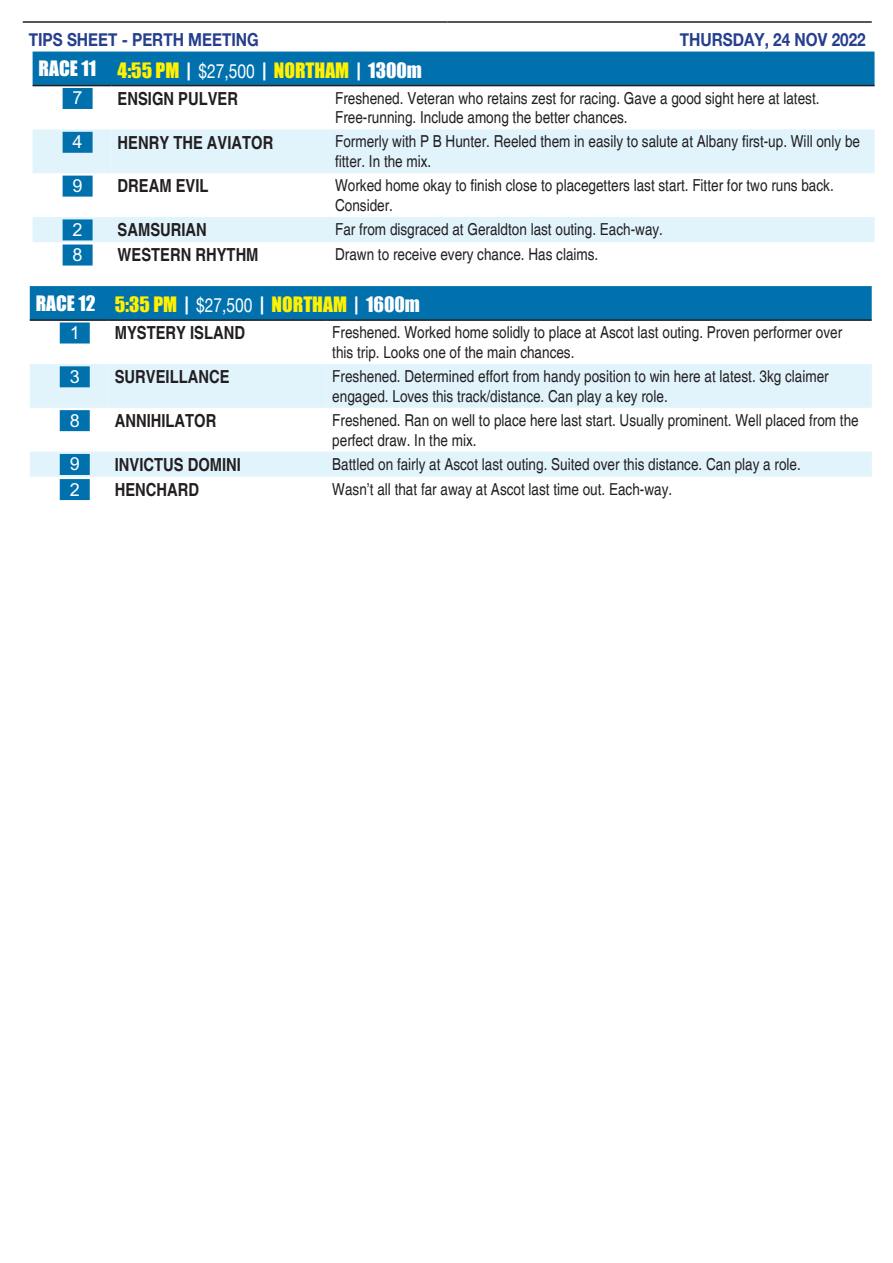
<style>
.page{position:relative;width:893px;height:1263px;background:#fff}
.page>*{position:absolute;margin:0;border:0;box-sizing:border-box;transform-origin:0 0}
.Tips-Analysis-Header{font:19.5px "Impact";color:#fff101}
.Tips-Analysis-Header-2{font:19.5px "Impact";color:#fff}
.t1{font:700 condensed 18px "Helvetica";color:#231f20}
.t2{font:700 18px "Helvetica Neue";color:#253f8e;scale:.85 1}
.Tips-Num{font:700 18px "M Hei HK";color:#fff}
.Tips-Analysis-Body{font:condensed 16.5px/19.8px "Helvetica";color:#231f20}
.s1{color:#fff}
.s2{font-family:"Helvetica Neue";color:#fff}
</style>
<div class="page">
<hr style="left:23px;top:21px;width:424px;height:2px;background:#231f20">
<hr style="left:447px;top:21px;width:425px;height:2px;background:#231f20">
<div style="left:30px;top:286px;width:842px;height:33px;background:#0071ad"></div>
<svg style="left:30px;top:364px;width:842px;height:113px;fill:#e1f4fc"></svg>
<hr style="left:30px;top:319px;width:79px;height:2px;background:#231f20">
<hr style="left:109px;top:319px;width:217px;height:2px;background:#231f20">
<hr style="left:326px;top:319px;width:546px;height:2px;background:#231f20">
<div style="left:60px;top:322px;width:30px;height:21px;background:#0071ad"></div>
<div style="left:60px;top:366px;width:30px;height:21px;background:#0071ad"></div>
<div style="left:60px;top:410px;width:30px;height:21px;background:#0071ad"></div>
<div style="left:60px;top:454px;width:30px;height:21px;background:#0071ad"></div>
<div style="left:60px;top:479px;width:30px;height:21px;background:#0071ad"></div>
<div style="left:33px;top:52px;width:841px;height:33px;background:#0071ad"></div>
<svg style="left:33px;top:129px;width:841px;height:113px;fill:#e1f4fc"></svg>
<hr style="left:33px;top:85px;width:79px;height:1px;background:#231f20">
<hr style="left:112px;top:85px;width:217px;height:1px;background:#231f20">
<hr style="left:329px;top:85px;width:545px;height:1px;background:#231f20">
<div style="left:63px;top:88px;width:30px;height:21px;background:#0071ad"></div>
<div style="left:63px;top:132px;width:30px;height:21px;background:#0071ad"></div>
<div style="left:63px;top:176px;width:30px;height:21px;background:#0071ad"></div>
<div style="left:63px;top:219px;width:30px;height:21px;background:#0071ad"></div>
<div style="left:63px;top:245px;width:30px;height:21px;background:#0071ad"></div>
<p class="t2" style="left:29px;top:28px;width:272px">TIPS SHEET - PERTH MEETING</p>
<p class="t2" style="left:680px;top:28px;width:220px">THURSDAY, 24 NOV 2022</p>
<p class="Tips-Analysis-Header-2" style="left:39px;top:53px;width:59px">RACE 11</p>
<p class="Tips-Analysis-Header" style="left:118px;top:55px;width:306px">4:55 PM <span class="s1">|</span> <span class="s2">$27,500</span> <span class="s1">|</span> NORTHAM <span class="s1">| 1300m</span></p>
<p class="Tips-Num" style="left:73px;top:85px;width:12px">7</p>
<p class="t1" style="left:118px;top:87px;width:122px">ENSIGN PULVER</p>
<p class="Tips-Analysis-Body" style="left:335px;top:88px;width:486px">Freshened. Veteran who retains zest for racing. Gave a good sight here at latest.</p>
<p class="Tips-Analysis-Body" style="left:335px;top:108px;width:294px">Free-running. Include among the better chances.</p>
<p class="Tips-Num" style="left:73px;top:129px;width:12px">4</p>
<p class="t1" style="left:118px;top:131px;width:157px">HENRY THE AVIATOR</p>
<p class="Tips-Analysis-Body" style="left:335px;top:132px;width:526px">Formerly with P B Hunter. Reeled them in easily to salute at Albany first-up. Will only be fitter. In the mix.</p>
<p class="Tips-Num" style="left:73px;top:172px;width:12px">9</p>
<p class="t1" style="left:118px;top:175px;width:93px">DREAM EVIL</p>
<p class="Tips-Analysis-Body" style="left:335px;top:176px;width:500px">Worked home okay to finish close to placegetters last start. Fitter for two runs back.<br>Consider.</p>
<p class="Tips-Num" style="left:73px;top:216px;width:12px">2</p>
<p class="t1" style="left:118px;top:219px;width:91px">SAMSURIAN</p>
<p class="Tips-Analysis-Body" style="left:335px;top:219px;width:329px">Far from disgraced at Geraldton last outing. Each-way.</p>
<p class="Tips-Num" style="left:73px;top:241px;width:12px">8</p>
<p class="t1" style="left:118px;top:244px;width:143px">WESTERN RHYTHM</p>
<p class="Tips-Analysis-Body" style="left:335px;top:245px;width:265px">Drawn to receive every chance. Has claims.</p>
<p class="Tips-Analysis-Header-2" style="left:36px;top:288px;width:61px">RACE 12</p>
<p class="Tips-Analysis-Header" style="left:115px;top:290px;width:307px">5:35 PM <span class="s1">|</span> <span class="s2">$27,500</span> <span class="s1">|</span> NORTHAM <span class="s1">| 1600m</span></p>
<p class="Tips-Num" style="left:70px;top:319px;width:12px">1</p>
<p class="t1" style="left:115px;top:322px;width:132px">MYSTERY ISLAND</p>
<p class="Tips-Analysis-Body" style="left:332px;top:323px;width:511px">Freshened. Worked home solidly to place at Ascot last outing. Proven performer over this trip. Looks one of the main chances.</p>
<p class="Tips-Num" style="left:70px;top:363px;width:12px">3</p>
<p class="t1" style="left:115px;top:366px;width:116px">SURVEILLANCE</p>
<p class="Tips-Analysis-Body" style="left:332px;top:366px;width:498px">Freshened. Determined effort from handy position to win here at latest. 3kg claimer engaged. Loves this track/distance. Can play a key role.</p>
<p class="Tips-Num" style="left:70px;top:407px;width:12px">8</p>
<p class="t1" style="left:115px;top:410px;width:103px">ANNIHILATOR</p>
<p class="Tips-Analysis-Body" style="left:332px;top:410px;width:528px">Freshened. Ran on well to place here last start. Usually prominent. Well placed from the perfect draw. In the mix.</p>
<p class="Tips-Num" style="left:70px;top:451px;width:12px">9</p>
<p class="t1" style="left:115px;top:453px;width:128px">INVICTUS DOMINI</p>
<p class="Tips-Analysis-Body" style="left:332px;top:454px;width:470px">Battled on fairly at Ascot last outing. Suited over this distance. Can play a role.</p>
<p class="Tips-Num" style="left:70px;top:476px;width:12px">2</p>
<p class="t1" style="left:115px;top:479px;width:86px">HENCHARD</p>
<p class="Tips-Analysis-Body" style="left:332px;top:479px;width:341px">Wasn’t all that far away at Ascot last time out. Each-way.</p>
</div>
